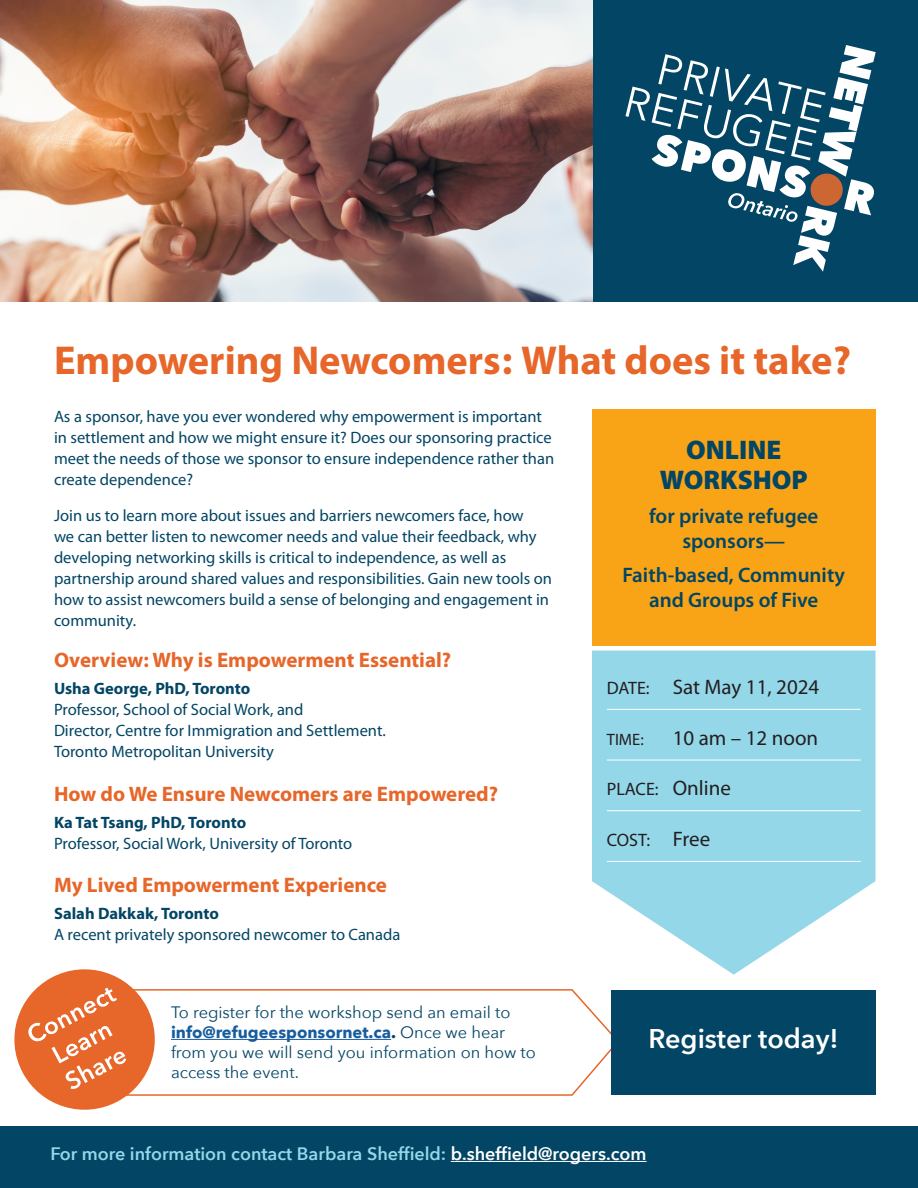
<style>
.page{position:relative;width:918px;height:1188px;background:#fff}
.page>*{position:absolute;margin:0;border:0;box-sizing:border-box;transform-origin:0 0}
.t1{font:700 40.5px "Myriad Hebrew";color:#e76629}
.t2{font:900 27px/30px "Myriad Pro";color:#034564;text-align:center}
.t3{font:600 27px "Avenir Next";color:#fff}
.t4{font:700 21px "Myriad Pro";color:#e76629}
.t5{font:600 21px/25.2px "Myriad Pro";color:#034564;text-align:center}
.t6{font:21px "Myriad Pro";color:#231f20}
.t7{font:600 18px "Avenir Next";color:#94d7e9}
.t8{font:18px "Myriad Pro";color:#231f20}
.t9{font:16.5px/21px "Myriad Pro";color:#034564}
.t10{font:16.5px/19.8px "Avenir Next";color:#034564}
.t11{font:16.5px "Myriad Pro";color:#231f20}
.s1{font-weight:700}
.s2{font-weight:700;color:#175d9e}
.s3{font-size:18px}
.s4{font-size:21px}
.s5{color:#fff}
</style>
<div class="page">
<div style="left:592px;top:0;width:326px;height:301px;background:#034564"></div>
<svg style="left:626px;top:45px;width:250px;height:227px"></svg>
<svg style="left:592px;top:651px;width:284px;height:324px;background:#a4dcec"></svg>
<hr style="left:607px;top:709px;width:254px;height:1px;background:#fff">
<hr style="left:607px;top:760px;width:254px;height:1px;background:#fff">
<hr style="left:607px;top:810px;width:254px;height:1px;background:#fff">
<hr style="left:607px;top:861px;width:254px;height:1px;background:#fff">
<div style="left:592px;top:410px;width:284px;height:236px;background:#f8a416"></div>
<img style="left:0;top:1px;width:592px;height:300px">
<div style="left:0;top:1127px;width:918px;height:61px;background:#034564"></div>
<svg style="left:155px;top:989px;width:457px;height:107px"></svg>
<hr style="left:451px;top:1161px;width:196px;height:1px;background:#fff">
<svg style="left:14px;top:969px;width:141px;height:141px"></svg>
<div style="left:612px;top:990px;width:264px;height:105px;background:#034564"></div>
<p class="t1" style="left:54px;top:338px;width:799px">Empowering Newcomers: What does it take?</p>
<p class="t9" style="left:54px;top:407px;width:502px">As a sponsor, have you ever wondered why empowerment is important in settlement and how we might ensure it? Does our sponsoring practice meet the needs of those we sponsor to ensure independence rather than create dependence?</p>
<p class="t9" style="left:54px;top:506px;width:499px">Join us to learn more about issues and barriers newcomers face, how<br>we can better listen to newcomer needs and value their feedback, why developing networking skills is critical to independence, as well as partnership around shared values and responsibilities. Gain new tools on how to assist newcomers build a sense of belonging and engagement in community.</p>
<p class="t4" style="left:54px;top:649px;width:399px">Overview: Why is Empowerment Essential?</p>
<p class="t9" style="left:54px;top:679px;width:333px"><span class="s1">Usha George, PhD, Toronto<br></span>Professor, School of Social Work, and<br>Director, Centre for Immigration and Settlement.<br>Toronto Metropolitan University</p>
<p class="t4" style="left:54px;top:782px;width:446px">How do We Ensure Newcomers are Empowered?</p>
<p class="t9" style="left:54px;top:812px;width:300px"><span class="s1">Ka Tat Tsang, PhD, Toronto<br></span>Professor, Social Work, University of Toronto</p>
<p class="t4" style="left:54px;top:873px;width:335px">My Lived Empowerment Experience</p>
<p class="t9" style="left:54px;top:903px;width:348px"><span class="s1">Salah Dakkak, Toronto<br></span>A recent privately sponsored newcomer to Canada</p>
<p class="t10" style="left:171px;top:1002px;width:366px">To register for the workshop send an email to <span class="s2">info@refugeesponsornet.ca</span><span class="s1">.</span> Once we hear from you we will send you information on how to access the event.</p>
<p class="t2" style="left:660px;top:435px;width:150px">ONLINE<br>WORKSHOP</p>
<p class="t5" style="left:649px;top:503px;width:171px">for private refugee sponsors—</p>
<p class="t5" style="left:623px;top:563px;width:224px">Faith-based, Community and Groups of Five</p>
<p class="t6" style="left:607px;top:675px;width:214px"><span class="s3">DATE:</span> Sat May 11, 2024</p>
<p class="t11" style="left:607px;top:730px;width:38px">TIME:</p>
<p class="t6" style="left:673px;top:726px;width:147px">10 am – 12 noon</p>
<p class="t8" style="left:607px;top:780px;width:126px">PLACE: <span class="s4">Online</span></p>
<p class="t8" style="left:607px;top:830px;width:105px">COST: <span class="s4">Free</span></p>
<p class="t3" style="left:648px;top:1015px;width:192px">Register today!</p>
<p class="t7" style="left:50px;top:1138px;width:598px">For more information contact Barbara Sheffield: <span class="s5">b.sheffield@rogers.com</span></p>
</div>
